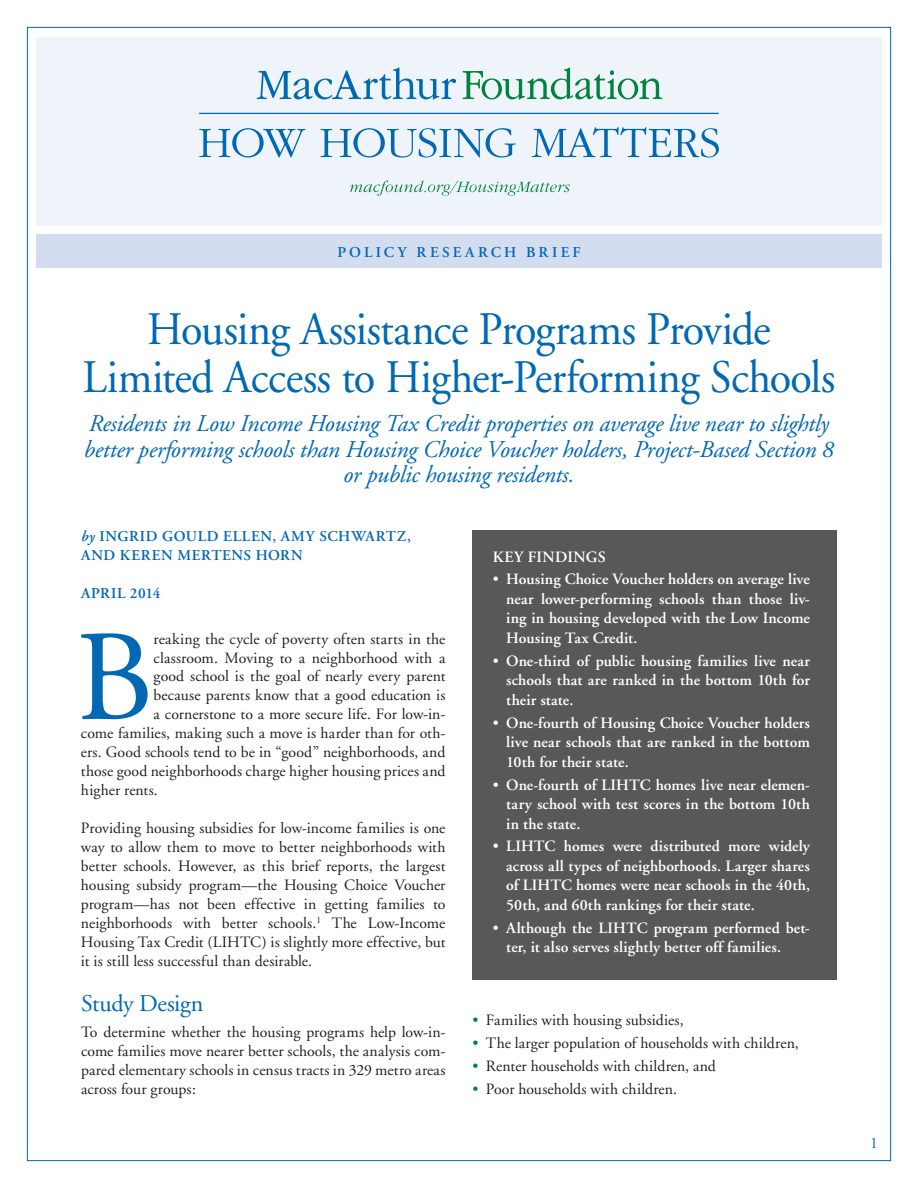
<style>
.page{position:relative;width:918px;height:1188px;background:#fff}
.page>*{position:absolute;margin:0;border:0;box-sizing:border-box;transform-origin:0 0}
.t1{font:128.85px "Adobe Garamond";color:#0168b3}
.t2{font:46.5px/48px "Adobe Garamond";letter-spacing:-.015em;color:#0168b3;text-align:center;scale:.95 1}
.t3{font:italic 24px/25.5px "Adobe Garamond";letter-spacing:-.01em;color:#0168b3;text-align:center}
.t4{font:24px "Adobe Garamond";letter-spacing:-.015em;color:#0168b3}
.t5{font:15.75px/19px "Adobe Garamond";letter-spacing:.005em;color:#231f20;text-align:justify}
.t6{font:600 15.75px/19.5px "Adobe Garamond";letter-spacing:.01em;color:#fff;text-align:justify}
.t7{font:15.75px "Adobe Garamond";color:#0168b3}
.t8{font:600 15px/19px "Adobe Garamond";letter-spacing:.05em;color:#0168b3}
.t9{font:600 15px "Adobe Garamond";letter-spacing:.22em;color:#0168b3}
.t10{font:600 15px "Adobe Garamond";letter-spacing:.03em;color:#0168b3}
.s1{font-style:italic}
.s2{font-weight:400}
.s3{color:#00843d}
</style>
<div class="page">
<div style="left:36px;top:37px;width:846px;height:189px;background:#eff3fa"></div>
<svg style="left:257px;top:67px;width:199px;height:33px"></svg>
<svg style="left:463px;top:67px;width:199px;height:33px"></svg>
<svg style="left:350px;top:181px;width:220px;height:15px"></svg>
<svg style="left:199px;top:128px;width:107px;height:30px"></svg>
<svg style="left:320px;top:128px;width:196px;height:30px"></svg>
<svg style="left:532px;top:127px;width:187px;height:31px"></svg>
<hr style="left:199px;top:113px;width:520px;height:1px;background:#0168b3">
<div style="left:36px;top:234px;width:846px;height:34px;background:#d3ddef"></div>
<div style="left:472px;top:530px;width:365px;height:449px;background:#57585a"></div>
<p class="t9" style="left:337px;top:244px;width:245px">POLICY RESEARCH BRIEF</p>
<h2 class="t2" style="left:83px;top:307px;width:794px">Housing Assistance Programs Provide<br>Limited Access to Higher-Performing Schools</h2>
<h3 class="t3" style="left:84px;top:412px;width:752px">Residents in Low Income Housing Tax Credit properties on average live near to slightly better performing schools than Housing Choice Voucher holders, Project-Based Section 8 or public housing residents.</h3>
<p class="t8" style="left:81px;top:527px;width:332px"><span class="s1">by</span> INGRID GOULD ELLEN, AMY SCHWARTZ,<br>AND KEREN MERTENS HORN</p>
<p class="t10" style="left:81px;top:585px;width:81px">APRIL 2014</p>
<h1 class="t1" style="left:76px;top:609px;width:79px">B</h1>
<p class="t5" style="left:154px;top:630px;width:293px">reaking the cycle of poverty often starts in the</p>
<p class="t5" style="left:154px;top:648px;width:293px">classroom. Moving to a neighborhood with a</p>
<p class="t5" style="left:154px;top:667px;width:293px">good school is the goal of nearly every parent</p>
<p class="t5" style="left:154px;top:686px;width:293px">because parents know that a good education is</p>
<p class="t5" style="left:154px;top:705px;width:293px">a cornerstone to a more secure life. For low-in-</p>
<p class="t5" style="left:81px;top:724px;width:366px">come families, making such a move is harder than for oth-</p>
<p class="t5" style="left:81px;top:743px;width:366px">ers. Good schools tend to be in “good” neighborhoods, and</p>
<p class="t5" style="left:81px;top:762px;width:366px">those good neighborhoods charge higher housing prices and</p>
<p class="t5" style="left:81px;top:781px;width:78px">higher rents.</p>
<p class="t5" style="left:81px;top:819px;width:366px">Providing housing subsidies for low-income families is one way to allow them to move to better neighborhoods with better schools. However, as this brief reports, the largest housing subsidy program—the Housing Choice Voucher program—has not been effective in getting families to neighborhoods with better schools.<sup>1</sup> The Low-Income Housing Tax Credit (LIHTC) is slightly more effective, but it is still less successful than desirable.</p>
<h3 class="t4" style="left:81px;top:991px;width:124px">Study Design</h3>
<p class="t5" style="left:81px;top:1023px;width:366px">To determine whether the housing programs help low-in&shy;come families move nearer better schools, the analysis com&shy;pared elementary schools in census tracts in 329 metro areas across four groups:</p>
<p class="t6" style="left:493px;top:547px;width:115px">KEY FINDINGS</p>
<p class="t6" style="left:506px;top:570px;width:305px;text-indent:-13px"><span class="s2">•</span> Housing Choice Voucher holders on average live near lower-performing schools than those liv&shy;ing in housing developed with the Low Income Housing Tax Credit.</p>
<p class="t6" style="left:506px;top:651px;width:305px;text-indent:-13px"><span class="s2">•</span> One-third of public housing families live near schools that are ranked in the bottom 10th for their state.</p>
<p class="t6" style="left:506px;top:713px;width:305px;text-indent:-13px"><span class="s2">•</span> One-fourth of Housing Choice Voucher holders live near schools that are ranked in the bottom 10th for their state.</p>
<p class="t6" style="left:506px;top:775px;width:305px;text-indent:-13px"><span class="s2">•</span> One-fourth of LIHTC homes live near elemen&shy;tary school with test scores in the bottom 10th in the state.</p>
<p class="t6" style="left:506px;top:837px;width:305px;text-indent:-13px"><span class="s2">•</span> LIHTC homes were distributed more widely across all types of neighborhoods. Larger shares of LIHTC homes were near schools in the 40th, 50th, and 60th rankings for their state.</p>
<p class="t6" style="left:506px;top:918px;width:305px;text-indent:-13px"><span class="s2">•</span> Although the LIHTC program performed bet&shy;ter, it also serves slightly better off families.</p>
<p class="t5" style="left:472px;top:1010px;width:213px"><span class="s3">•</span> Families with housing subsidies,</p>
<p class="t5" style="left:472px;top:1034px;width:328px"><span class="s3">•</span> The larger population of households with children,</p>
<p class="t5" style="left:472px;top:1057px;width:245px"><span class="s3">•</span> Renter households with children, and</p>
<p class="t5" style="left:472px;top:1080px;width:206px"><span class="s3">•</span> Poor households with children.</p>
<p class="t7" style="left:870px;top:1135px;width:9px">1</p>
</div>
